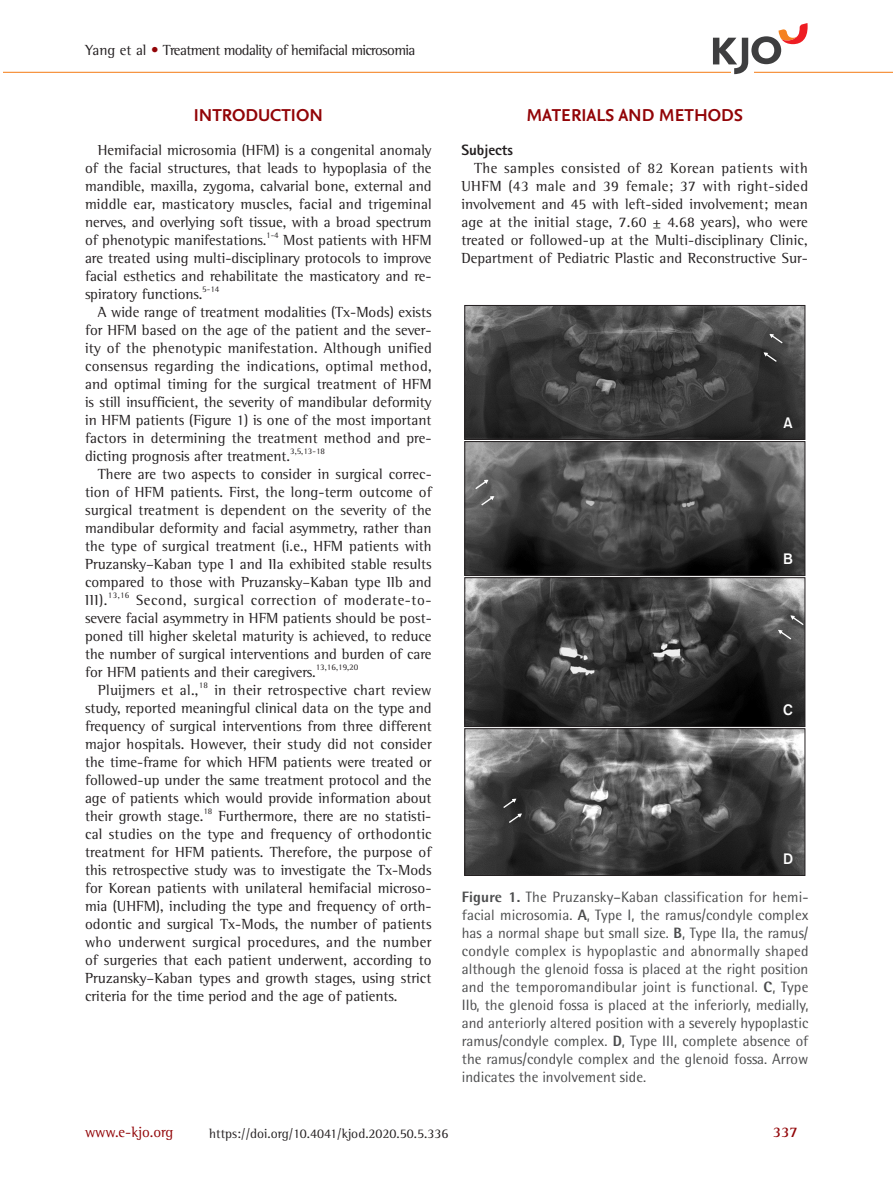
<style>
.page{position:relative;width:893px;height:1191px;background:#fff}
.page>*{position:absolute;margin:0;border:0;box-sizing:border-box;transform-origin:0 0}
.t1{font:700 18px "Nexus Sans";color:#920407}
.t2{font:15px/18px "Rotis Semi Serif Std";color:#231f20;text-align:justify}
.t3{font:15px/18px "Rotis Semi Sans Std";color:#4b4c4d;text-align:justify}
.t4{font:15px "Rotis Semi Serif Std";letter-spacing:-.04em;color:#231f20}
.t5{font:15px "Rotis Semi Serif Std";color:#920407}
.t6{font:800 15px "Rotis Sans Serif Std";color:#231f20}
.t7{font:15px "Gothic 725 BT Bold A";color:#fff}
.t8{font:700 15px "Rotis Semi Serif Std";color:#920407}
.t9{font:13.5px "Rotis Semi Serif Std";color:#231f20}
.t10{font:8.7px "Rotis Semi Serif Std";color:#231f20}
.s1{color:#920407}
.s2{font-weight:800}
</style>
<div class="page">
<hr style="left:0;top:72px;width:893px;height:1px;background:#f58220">
<svg style="left:713px;top:23px;width:95px;height:51px"></svg>
<hr style="left:0;top:64px;width:3px;height:17px;background:#fff">
<svg style="left:464px;top:305px;width:341px;height:571px;background:#454545"></svg>
<svg style="left:764px;top:352px;width:14px;height:11px"></svg>
<svg style="left:769px;top:334px;width:15px;height:11px"></svg>
<svg style="left:474px;top:479px;width:14px;height:11px"></svg>
<svg style="left:480px;top:496px;width:14px;height:11px"></svg>
<svg style="left:778px;top:615px;width:27px;height:26px"></svg>
<svg style="left:502px;top:798px;width:20px;height:26px"></svg>
<p class="t4" style="left:85px;top:41px;width:331px">Yang et al <span class="s1">•</span> Treatment modality of hemifacial microsomia</p>
<p class="t1" style="left:194px;top:104px;width:131px">INTRODUCTION</p>
<p class="t2" style="left:85px;top:141px;width:348px;text-indent:13px">Hemifacial microsomia (HFM) is a congenital anomaly of the facial structures, that leads to hypoplasia of the mandible, maxilla, zygoma, calvarial bone, external and middle ear, masticatory muscles, facial and trigeminal nerves, and overlying soft tissue, with a broad spectrum of phenotypic manifestations.</p>
<p class="t10" style="left:266px;top:230px;width:14px">1-4</p>
<p class="t2" style="left:85px;top:231px;width:348px;text-indent:198px">Most patients with HFM are treated using multi-disciplinary protocols to improve facial esthetics and rehabilitate the masticatory and re&shy;spiratory functions.</p>
<p class="t10" style="left:202px;top:284px;width:19px">5-14</p>
<p class="t2" style="left:85px;top:303px;width:348px;text-indent:13px">A wide range of treatment modalities (Tx-Mods) exists for HFM based on the age of the patient and the sever&shy;ity of the phenotypic manifestation. Although unified consensus regarding the indications, optimal method, and optimal timing for the surgical treatment of HFM is still insufficient, the severity of mandibular deformity in HFM patients (Figure 1) is one of the most important factors in determining the treatment method and pre&shy;dicting prognosis after treatment.</p>
<p class="t10" style="left:290px;top:446px;width:37px">3,5,13-18</p>
<p class="t2" style="left:85px;top:465px;width:348px;text-indent:13px">There are two aspects to consider in surgical correc&shy;tion of HFM patients. First, the long-term outcome of surgical treatment is dependent on the severity of the mandibular deformity and facial asymmetry, rather than the type of surgical treatment (i.e., HFM patients with Pruzansky–Kaban type I and IIa exhibited stable results compared to those with Pruzansky–Kaban type IIb and III).</p>
<p class="t10" style="left:108px;top:590px;width:23px">13,16</p>
<p class="t2" style="left:85px;top:591px;width:348px;text-indent:51px">Second, surgical correction of moderate-to&shy;severe facial asymmetry in HFM patients should be post&shy;poned till higher skeletal maturity is achieved, to reduce the number of surgical interventions and burden of care for HFM patients and their caregivers.</p>
<p class="t10" style="left:316px;top:662px;width:44px">13,16,19,20</p>
<p class="t2" style="left:98px;top:681px;width:102px">Pluijmers et al.,</p>
<p class="t10" style="left:199px;top:680px;width:11px">18</p>
<p class="t2" style="left:85px;top:681px;width:348px;text-indent:129px">in their retrospective chart review study, reported meaningful clinical data on the type and frequency of surgical interventions from three different major hospitals. However, their study did not consider the time-frame for which HFM patients were treated or followed-up under the same treatment protocol and the age of patients which would provide information about their growth stage.</p>
<p class="t10" style="left:203px;top:806px;width:11px">18</p>
<p class="t2" style="left:85px;top:807px;width:348px;text-indent:133px">Furthermore, there are no statisti&shy;cal studies on the type and frequency of orthodontic treatment for HFM patients. Therefore, the purpose of this retrospective study was to investigate the Tx-Mods for Korean patients with unilateral hemifacial microso&shy;mia (UHFM), including the type and frequency of orth&shy;odontic and surgical Tx-Mods, the number of patients who underwent surgical procedures, and the number of surgeries that each patient underwent, according to Pruzansky–Kaban types and growth stages, using strict criteria for the time period and the age of patients.</p>
<p class="t1" style="left:526px;top:104px;width:218px">MATERIALS AND METHODS</p>
<p class="t6" style="left:461px;top:140px;width:53px">Subjects</p>
<p class="t2" style="left:461px;top:159px;width:348px;text-indent:13px">The samples consisted of 82 Korean patients with UHFM (43 male and 39 female; 37 with right-sided involvement and 45 with left-sided involvement; mean age at the initial stage, 7.60 ± 4.68 years), who were treated or followed-up at the Multi-disciplinary Clinic, Department of Pediatric Plastic and Reconstructive Sur-</p>
<p class="t7" style="left:783px;top:414px;width:11px">A</p>
<p class="t7" style="left:783px;top:550px;width:11px">B</p>
<p class="t7" style="left:783px;top:701px;width:11px">C</p>
<p class="t7" style="left:783px;top:849px;width:12px">D</p>
<p class="t3" style="left:462px;top:888px;width:348px"><span class="s2">Figure 1.</span> The Pruzansky–Kaban classification for hemi&shy;facial microsomia. <span class="s2">A</span>, Type I, the ramus/condyle complex has a normal shape but small size. <span class="s2">B</span>, Type IIa, the ramus/ condyle complex is hypoplastic and abnormally shaped although the glenoid fossa is placed at the right position and the temporomandibular joint is functional. <span class="s2">C</span>, Type IIb, the glenoid fossa is placed at the inferiorly, medially, and anteriorly altered position with a severely hypoplastic ramus/condyle complex. <span class="s2">D</span>, Type III, complete absence of the ramus/condyle complex and the glenoid fossa. Arrow indicates the involvement side.</p>
<p class="t5" style="left:85px;top:1122px;width:90px">www.e-kjo.org</p>
<p class="t9" style="left:209px;top:1125px;width:241px">https://doi.org/10.4041/kjod.2020.50.5.336</p>
<p class="t8" style="left:773px;top:1122px;width:27px">337</p>
</div>
